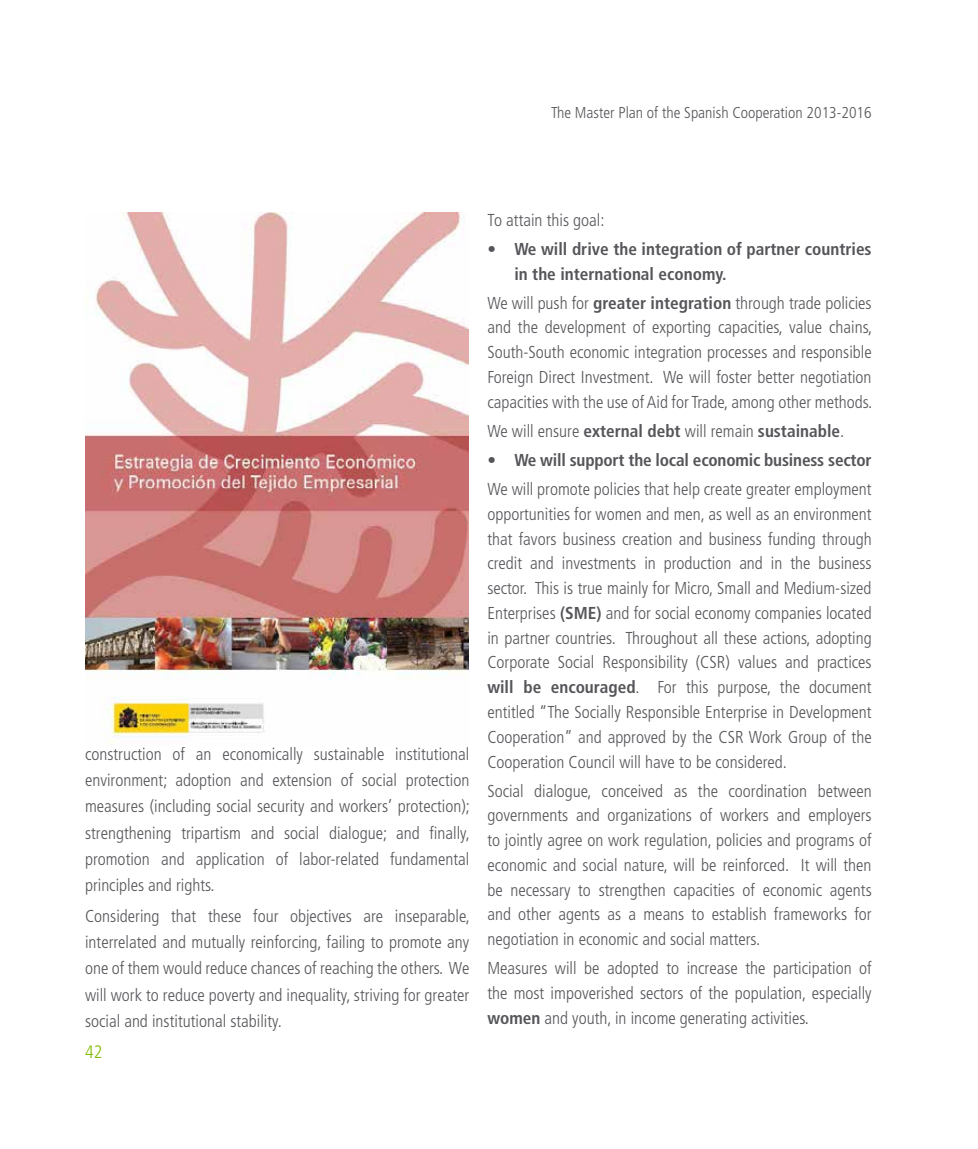
<style>
.page{position:relative;width:978px;height:1149px;background:#fff}
.page>*{position:absolute;margin:0;border:0;box-sizing:border-box;transform-origin:0 0}
.t1{font:300 condensed 18px "Frutiger";color:#82bc00}
.t2{font:300 condensed 17.25px/24.8px "Frutiger";color:#55565a;text-align:justify}
.t3{font:700 condensed 17.25px/24.8px "Frutiger";color:#55565a}
.t4{font:300 condensed 15.75px "Frutiger";color:#55565a}
.s1{font-weight:700}
</style>
<div class="page">
<img style="left:85px;top:213px;width:384px;height:531px">
<p class="t4" style="left:551px;top:104px;width:322px">The Master Plan of the Spanish Cooperation 2013-2016</p>
<p class="t2" style="left:85px;top:740px;width:386px;line-height:26.2px">construction of an economically sustainable institutional environment; adoption and extension of social protection measures (including social security and workers’ protection); strengthening tripartism and social dialogue; and finally, promotion and application of labor-related fundamental principles and rights.</p>
<p class="t2" style="left:85px;top:902px;width:386px;line-height:26.2px">Considering that these four objectives are inseparable, interrelated and mutually reinforcing, failing to promote any one of them would reduce chances of reaching the others. We will work to reduce poverty and inequality, striving for greater social and institutional stability.</p>
<p class="t1" style="left:85px;top:1041px;width:19px">42</p>
<p class="t2" style="left:487px;top:207px;width:119px">To attain this goal:</p>
<p class="t3" style="left:514px;top:236px;width:359px;text-indent:-27px">• We will drive the integration of partner countries in the international economy.</p>
<p class="t2" style="left:487px;top:290px;width:386px">We will push for <span class="s1">greater integration</span> through trade policies and the development of exporting capacities, value chains, South-South economic integration processes and responsible Foreign Direct Investment. We will foster better negotiation capacities with the use of Aid for Trade, among other methods.</p>
<p class="t2" style="left:487px;top:418px;width:358px">We will ensure <span class="s1">external debt</span> will remain <span class="s1">sustainable</span>.</p>
<p class="t3" style="left:487px;top:447px;width:386px">• We will support the local economic business sector</p>
<p class="t2" style="left:487px;top:477px;width:386px">We will promote policies that help create greater employment opportunities for women and men, as well as an environment that favors business creation and business funding through credit and investments in production and in the business sector. This is true mainly for Micro, Small and Medium-sized Enterprises <span class="s1">(SME)</span> and for social economy companies located in partner countries. Throughout all these actions, adopting Corporate Social Responsibility (CSR) values and practices <span class="s1">will be encouraged</span>. For this purpose, the document entitled “The Socially Responsible Enterprise in Development Cooperation” and approved by the CSR Work Group of the Cooperation Council will have to be considered.</p>
<p class="t2" style="left:487px;top:778px;width:386px">Social dialogue, conceived as the coordination between governments and organizations of workers and employers to jointly agree on work regulation, policies and programs of economic and social nature, will be reinforced. It will then be necessary to strengthen capacities of economic agents and other agents as a means to establish frameworks for negotiation in economic and social matters.</p>
<p class="t2" style="left:487px;top:955px;width:386px">Measures will be adopted to increase the participation of the most impoverished sectors of the population, especially <span class="s1">women</span> and youth, in income generating activities.</p>
</div>
